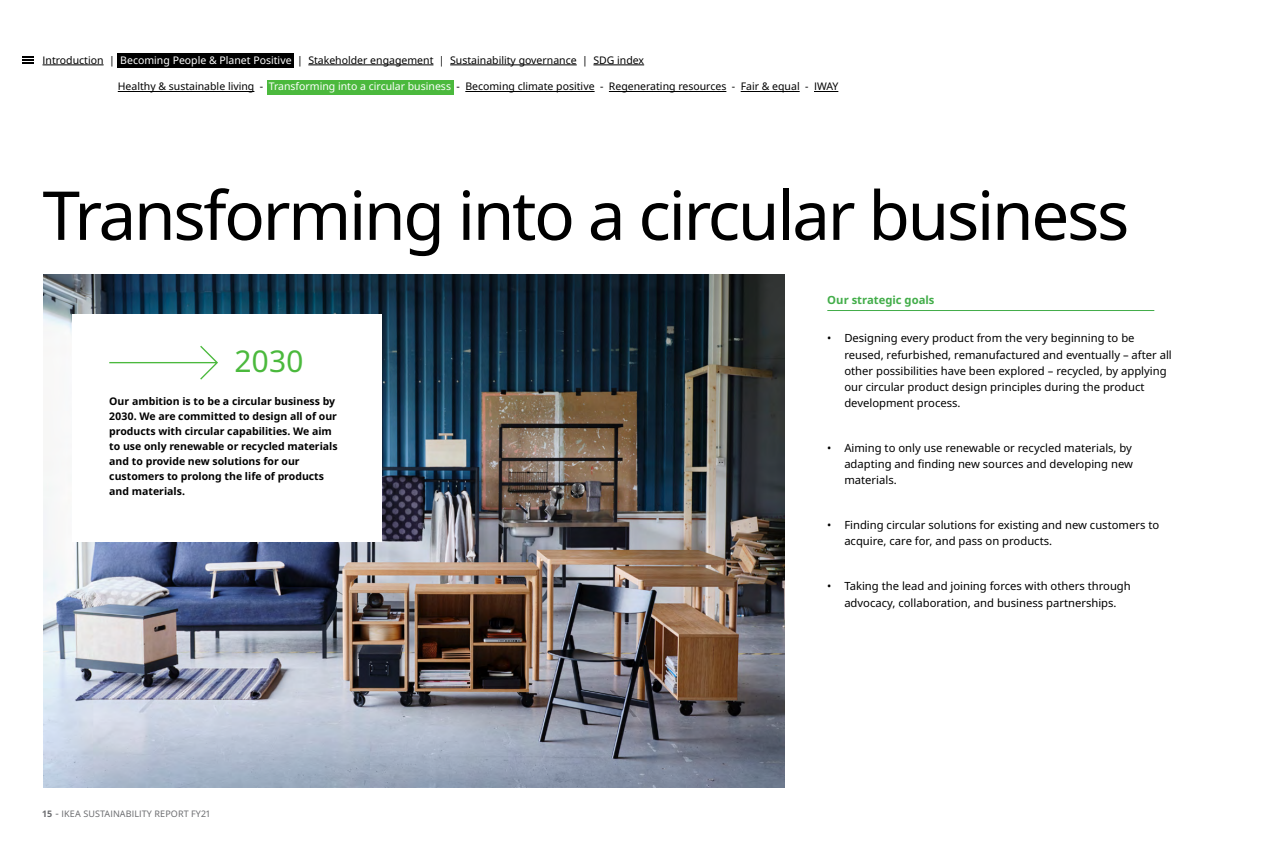
<style>
.page{position:relative;width:1263px;height:851px;background:#fff}
.page>*{position:absolute;margin:0;border:0;box-sizing:border-box;transform-origin:0 0}
.t1{font:67.5px "Noto IKEA Latin";letter-spacing:-.035em;color:#000}
.t2{font:30px "Noto IKEA Latin";color:#4bb93d}
.t3{font:11.25px/16px "Noto IKEA Latin";color:#000}
.t4{font:700 11.25px "Noto IKEA Latin";color:#42ad49}
.t5{font:700 10.5px/15px "Noto IKEA Latin";color:#000}
.t6{font:10.5px "Noto IKEA Latin";color:#000}
.t7{font:9px "Noto IKEA Latin";letter-spacing:.01em;color:#6d6e71}
.s1{color:#fff}
.s2{font-weight:700}
.s3{font-size:10.5px}
</style>
<div class="page">
<img style="left:43px;top:274px;width:741px;height:513px">
<div style="left:72px;top:314px;width:309px;height:227px;background:#fff"></div>
<svg style="left:109px;top:345px;width:109px;height:34px"></svg>
<hr style="left:827px;top:310px;width:327px;height:1px;background:#42ad49">
<div style="left:267px;top:80px;width:186px;height:14px;background:#4bb93d"></div>
<hr style="left:118px;top:91px;width:136px;height:1px;background:#000">
<hr style="left:465px;top:91px;width:130px;height:1px;background:#000">
<hr style="left:609px;top:91px;width:117px;height:1px;background:#000">
<hr style="left:741px;top:91px;width:59px;height:1px;background:#000">
<svg style="left:814px;top:91px;width:24px;height:1px"></svg>
<div style="left:118px;top:54px;width:176px;height:14px;background:#000"></div>
<hr style="left:43px;top:65px;width:61px;height:1px;background:#000">
<hr style="left:308px;top:65px;width:125px;height:1px;background:#000">
<hr style="left:450px;top:65px;width:127px;height:1px;background:#000">
<hr style="left:593px;top:65px;width:51px;height:1px;background:#000">
<svg style="left:23px;top:56px;width:11px;height:8px"></svg>
<p class="t6" style="left:43px;top:53px;width:603px">Introduction | <span class="s1">Becoming People &amp; Planet Positive</span> | Stakeholder engagement | Sustainability governance | SDG index</p>
<p class="t6" style="left:118px;top:79px;width:722px">Healthy &amp; sustainable living - <span class="s1">Transforming into a circular business</span> - Becoming climate positive - Regenerating resources - Fair &amp; equal - IWAY</p>
<h1 class="t1" style="left:43px;top:168px;width:1088px">Transforming into a circular business</h1>
<h2 class="t2" style="left:235px;top:340px;width:70px">2030</h2>
<p class="t5" style="left:109px;top:393px;width:230px">Our ambition is to be a circular business by 2030. We are committed to design all of our products with circular capabilities. We aim to use only renewable or recycled materials and to provide new solutions for our customers to prolong the life of products and materials.</p>
<p class="t7" style="left:43px;top:807px;width:169px"><span class="s2">15</span> <span class="s3">-</span> IKEA SUSTAINABILITY REPORT FY21</p>
<p class="t4" style="left:827px;top:292px;width:109px">Our strategic goals</p>
<p class="t3" style="left:844px;top:330px;width:329px;text-indent:-17px">• Designing every product from the very beginning to be reused, refurbished, remanufactured and eventually – after all other possibilities have been explored – recycled, by applying our circular product design principles during the product development process.</p>
<p class="t3" style="left:844px;top:439px;width:290px;text-align:justify;text-indent:-17px">• Aiming to only use renewable or recycled materials, by adapting and finding new sources and developing new materials.</p>
<p class="t3" style="left:844px;top:516px;width:316px;text-indent:-17px">• Finding circular solutions for existing and new customers to acquire, care for, and pass on products.</p>
<p class="t3" style="left:827px;top:578px;width:305px;text-align:center">• Taking the lead and joining forces with others through advocacy, collaboration, and business partnerships.</p>
</div>
